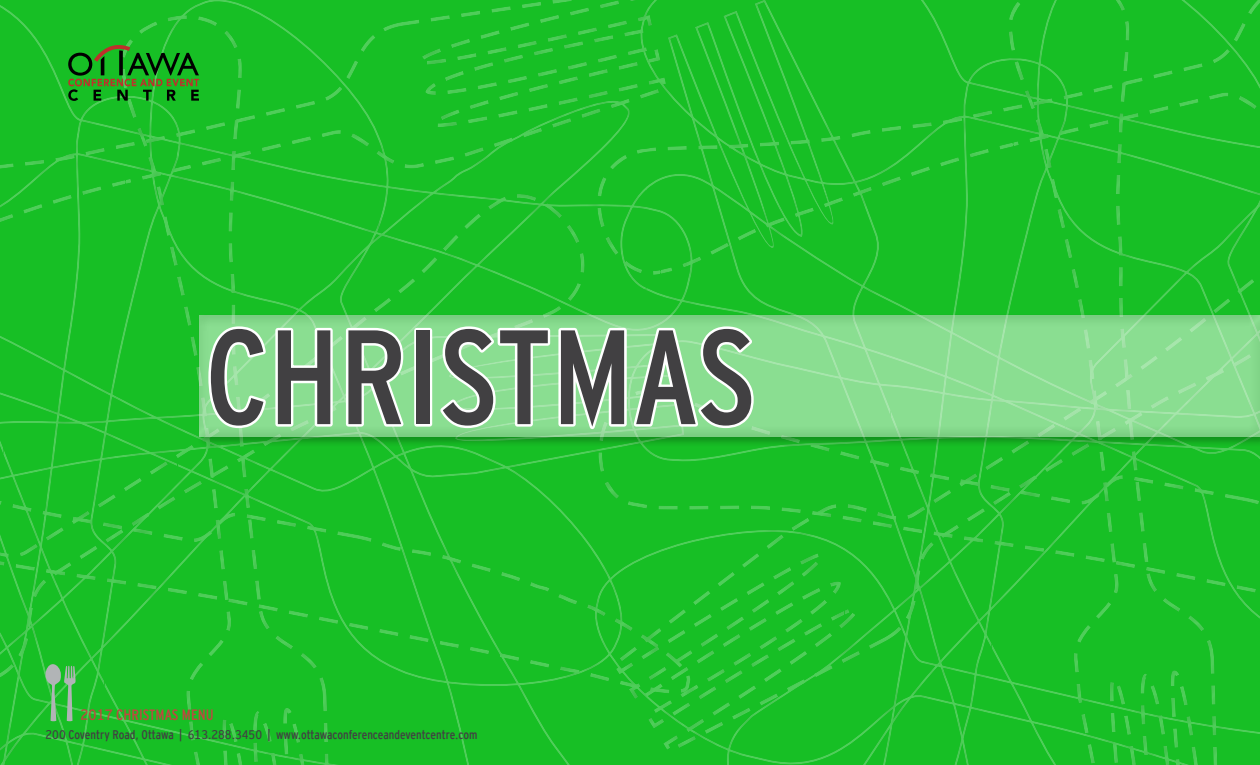
<style>
.page{position:relative;width:1260px;height:765px;background:#fff}
.page>*{position:absolute;margin:0;border:0;box-sizing:border-box;transform-origin:0 0}
.t1{font:133.88px "Interstate Cond Mono";letter-spacing:-.005em;color:#414042}
.t2{font:15px "Interstate Cond Mono";color:#c44440}
.t3{font:12.5px "Interstate Cond Mono";color:#414042}
</style>
<div class="page">
<div style="left:0;top:0;width:1260px;height:765px;background:#000;opacity:.5"></div>
<div style="left:197px;top:313px;width:1063px;height:135px;background:#000;opacity:.5"></div>
<div style="left:199px;top:315px;width:1061px;height:123px;background:#000;opacity:.4"></div>
<svg style="left:206px;top:323px;width:129px;height:108px"></svg>
<svg style="left:343px;top:325px;width:64px;height:105px"></svg>
<div style="left:414px;top:328px;width:18px;height:99px;border:5px solid #fff"></div>
<svg style="left:436px;top:323px;width:321px;height:121px"></svg>
<svg style="left:68px;top:42px;width:131px;height:59px;background:#229420"></svg>
<svg style="left:46px;top:664px;width:30px;height:57px;background:#5abb64"></svg>
<h1 class="t1" style="left:205px;top:302px;width:553px">CHRISTMAS</h1>
<p class="t2" style="left:81px;top:706px;width:135px">2017 CHRISTMAS MENU</p>
<p class="t3" style="left:46px;top:727px;width:433px">200 Coventry Road, Ottawa | 613.288.3450 | www.ottawaconferenceandeventcentre.com</p>
</div>
